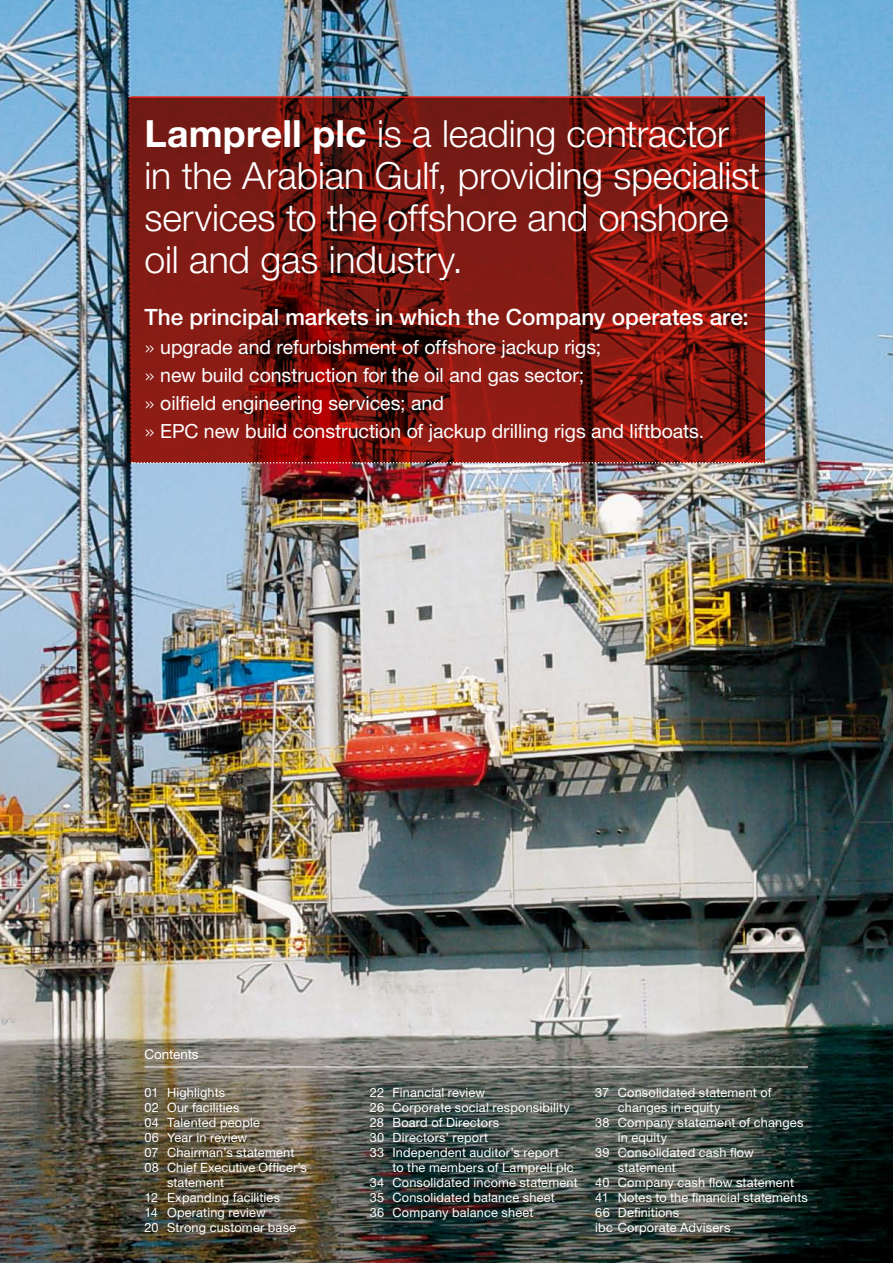
<style>
.page{position:relative;width:893px;height:1263px;background:#fff}
.page>*{position:absolute;margin:0;border:0;box-sizing:border-box;transform-origin:0 0}
.t1{font:300 37.5px/42px "Helvetica Neue LT Std";letter-spacing:-.005em;color:#fff}
.t2{font:500 22.5px "Helvetica Neue LT Std";color:#fff}
.t3{font:19.5px/28.2px "Helvetica Neue LT Std";color:#fff}
.t4{font:13.5px "Helvetica Neue LT Std";letter-spacing:-.01em;color:#fff}
.t5{font:12.75px "Helvetica Neue LT Std";letter-spacing:.015em;color:#fff}
.s1{font-weight:700}
.s2{font-family:"DIN";font-weight:300}
</style>
<div class="page">
<img style="left:0;top:0;width:893px;height:1263px">
<svg style="left:128px;top:97px;width:637px;height:365px;background:#791610"></svg>
<hr style="left:131px;top:96px;width:634px;height:2px;background:#e42518">
<svg style="left:132px;top:462px;width:635px;height:1px"></svg>
<hr style="left:145px;top:1066px;width:663px;height:1px;background:#fff">
<h1 class="t1" style="left:145px;top:112px;width:617px"><span class="s1">Lamprell plc</span> is a leading contractor in the Arabian Gulf, providing specialist services to the offshore and onshore oil and gas industry.</h1>
<h2 class="t2" style="left:145px;top:304px;width:606px">The principal markets in which the Company operates are:</h2>
<h3 class="t3" style="left:145px;top:332px;width:561px"><span class="s2">»</span> upgrade and refurbishment of offshore jackup rigs;<br><span class="s2">»</span> new build construction for the oil and gas sector;<br><span class="s2">»</span> oilfield engineering services; and<br><span class="s2">»</span> EPC new build construction of jackup drilling rigs and liftboats.</h3>
<p class="t4" style="left:145px;top:1046px;width:56px">Contents</p>
<p class="t5" style="left:145px;top:1085px;width:82px">01 Highlights</p>
<p class="t5" style="left:145px;top:1100px;width:96px">02 Our facilities</p>
<p class="t5" style="left:145px;top:1115px;width:117px">04 Talented people</p>
<p class="t5" style="left:145px;top:1130px;width:104px">06 Year in review</p>
<p class="t5" style="left:145px;top:1145px;width:151px">07 Chairman’s statement</p>
<p class="t5" style="left:145px;top:1160px;width:164px">08 Chief Executive Officer’s</p>
<p class="t5" style="left:167px;top:1175px;width:59px">statement</p>
<p class="t5" style="left:145px;top:1190px;width:137px">12 Expanding facilities</p>
<p class="t5" style="left:145px;top:1205px;width:123px">14 Operating review</p>
<p class="t5" style="left:145px;top:1220px;width:153px">20 Strong customer base</p>
<p class="t5" style="left:370px;top:1085px;width:117px">22 Financial review</p>
<p class="t5" style="left:370px;top:1100px;width:201px">26 Corporate social responsibility</p>
<p class="t5" style="left:370px;top:1115px;width:131px">28 Board of Directors</p>
<p class="t5" style="left:370px;top:1130px;width:120px">30 Directors’ report</p>
<p class="t5" style="left:370px;top:1145px;width:191px">33 Independent auditor’s report</p>
<p class="t5" style="left:392px;top:1160px;width:183px">to the members of Lamprell plc</p>
<p class="t5" style="left:370px;top:1175px;width:209px">34 Consolidated income statement</p>
<p class="t5" style="left:370px;top:1190px;width:186px">35 Consolidated balance sheet</p>
<p class="t5" style="left:370px;top:1205px;width:165px">36 Company balance sheet</p>
<p class="t5" style="left:595px;top:1085px;width:178px">37 Consolidated statement of</p>
<p class="t5" style="left:618px;top:1100px;width:104px">changes in equity</p>
<p class="t5" style="left:595px;top:1115px;width:210px">38 Company statement of changes</p>
<p class="t5" style="left:618px;top:1130px;width:51px">in equity</p>
<p class="t5" style="left:595px;top:1145px;width:160px">39 Consolidated cash flow</p>
<p class="t5" style="left:618px;top:1160px;width:60px">statement</p>
<p class="t5" style="left:595px;top:1175px;width:200px">40 Company cash flow statement</p>
<p class="t5" style="left:595px;top:1190px;width:214px">41 Notes to the financial statements</p>
<p class="t5" style="left:595px;top:1205px;width:85px">66 Definitions</p>
<p class="t5" style="left:595px;top:1220px;width:137px">ibc Corporate Advisers</p>
</div>
